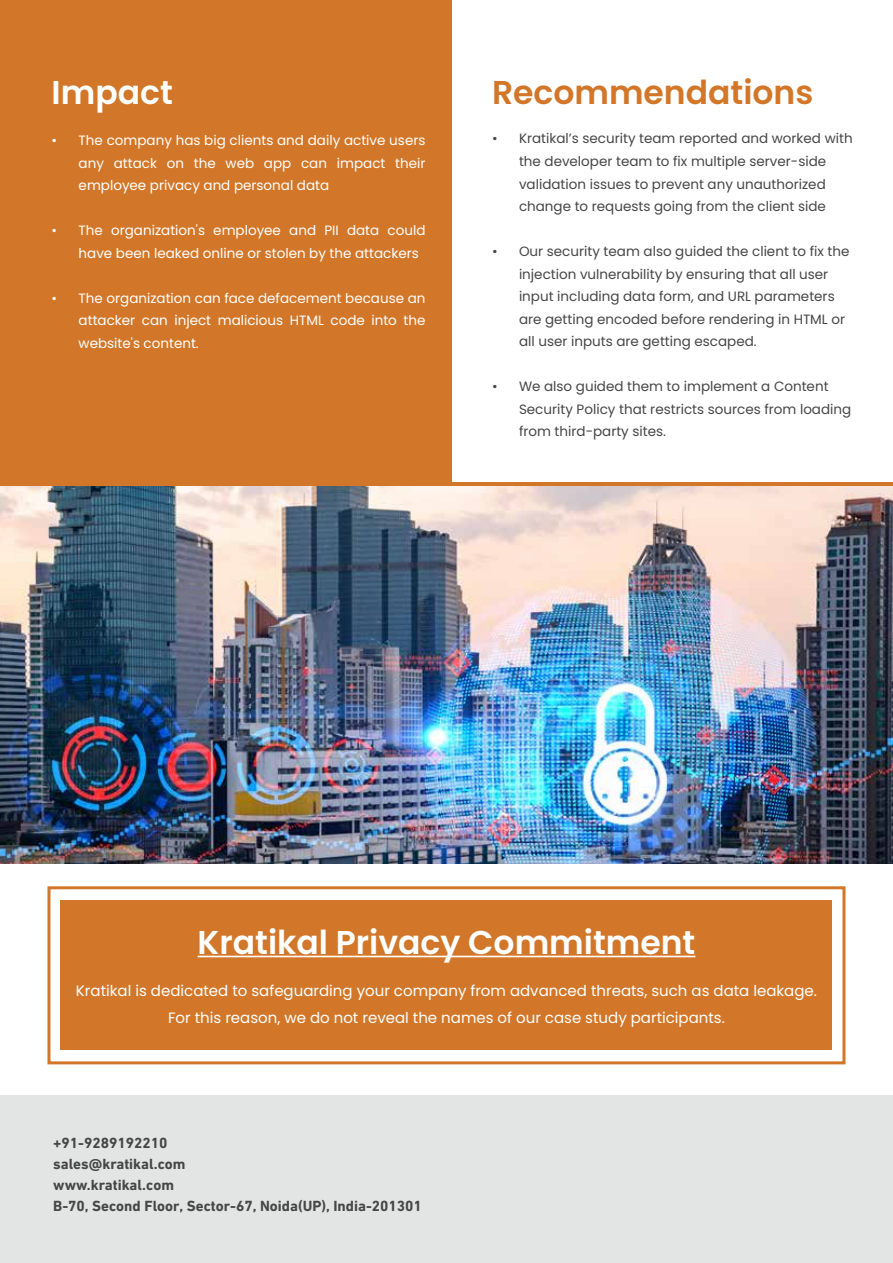
<style>
.page{position:relative;width:893px;height:1263px;background:#fff}
.page>*{position:absolute;margin:0;border:0;box-sizing:border-box;transform-origin:0 0}
.t1{font:600 33px "Poppins";color:#fff}
.t2{font:600 33px "Poppins";color:#d27729}
.t3{font:15px/27px "Poppins";color:#fff;text-align:center}
.t4{font:700 15px/21px "DIN Next W1 G";color:#464646}
.t5{font:13.5px/22.5px "Poppins";color:#464646}
.t6{font:13.5px/22.5px "Poppins";color:#fff;text-align:justify}
</style>
<div class="page">
<div style="left:0;top:1095px;width:893px;height:168px;background:#e3e4e4"></div>
<div style="left:61px;top:901px;width:771px;height:149px;background:#d27729"></div>
<hr style="left:198px;top:956px;width:497px;height:1px;background:#fff">
<div style="left:1px;top:0;width:451px;height:486px;background:#d27729"></div>
<div style="left:47px;top:886px;width:798px;height:178px;border:3px solid #d27729"></div>
<img style="left:0;top:486px;width:893px;height:377px">
<h1 class="t1" style="left:52px;top:74px;width:123px">Impact</h1>
<p class="t6" style="left:79px;top:129px;width:348px;text-indent:-27px">• The company has big clients and daily active users any attack on the web app can impact their employee privacy and personal data</p>
<p class="t6" style="left:79px;top:219px;width:348px;text-indent:-27px">• The organization's employee and PII data could have been leaked online or stolen by the attackers</p>
<p class="t6" style="left:79px;top:287px;width:348px;text-indent:-27px">• The organization can face defacement because an attacker can inject malicious HTML code into the website's content.</p>
<h1 class="t2" style="left:492px;top:74px;width:323px">Recommendations</h1>
<p class="t5" style="left:492px;top:128px;width:362px;text-align:center">• Kratikal’s security team reported and worked with the developer team to fix multiple server-side validation issues to prevent any unauthorized change to requests going from the client side</p>
<p class="t5" style="left:519px;top:240px;width:332px;text-indent:-27px">• Our security team also guided the client to fix the injection vulnerability by ensuring that all user input including data form, and URL parameters are getting encoded before rendering in HTML or all user inputs are getting escaped.</p>
<p class="t5" style="left:519px;top:375px;width:334px;text-indent:-27px">• We also guided them to implement a Content<br>Security Policy that restricts sources from loading from third-party sites.</p>
<h1 class="t1" style="left:198px;top:923px;width:499px">Kratikal Privacy Commitment</h1>
<p class="t3" style="left:76px;top:977px;width:742px">Kratikal is dedicated to safeguarding your company from advanced threats, such as data leakage.<br>For this reason, we do not reveal the names of our case study participants.</p>
<p class="t4" style="left:53px;top:1132px;width:370px">+91-9289192210<br>sales@kratikal.com<br>www.kratikal.com<br>B-70, Second Floor, Sector-67, Noida(UP), India-201301</p>
</div>
